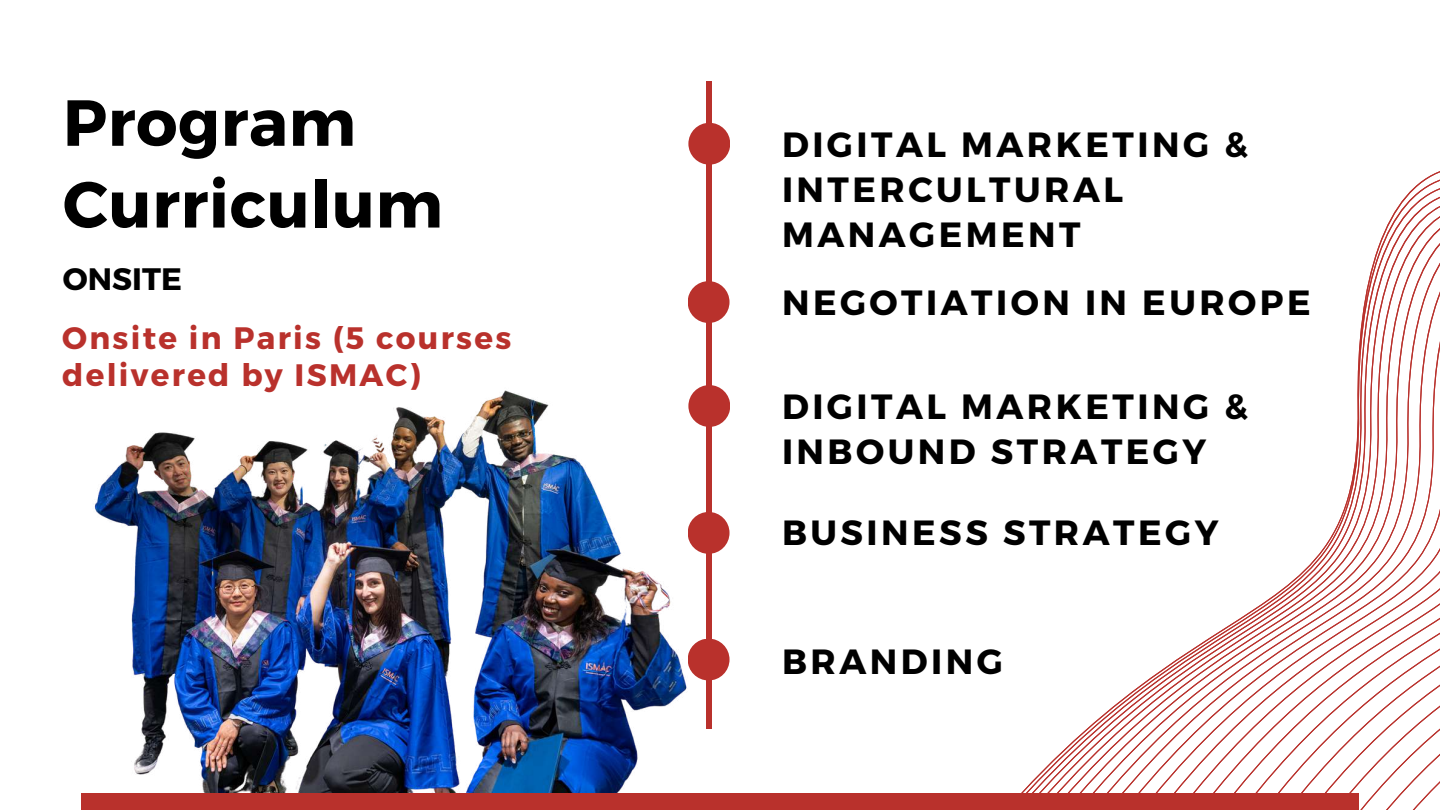
<style>
.page{position:relative;width:1440px;height:810px;background:#fff}
.page>*{position:absolute;margin:0;border:0;box-sizing:border-box;transform-origin:0 0}
.t1{font:700 65px/81.8px "Montserrat";letter-spacing:.01em;color:#000}
.t2{font:700 35px/45px "Montserrat";letter-spacing:.1em;color:#000}
.t3{font:700 31px/36.8px "Montserrat";letter-spacing:.075em;color:#b9312c}
.t4{font:700 31px "Montserrat";color:#000}
</style>
<div class="page">
<img style="left:94px;top:385px;width:612px;height:408px">
<div style="left:706px;top:81px;width:6px;height:648px;background:#b9312c"></div>
<div style="left:688px;top:123px;width:42px;height:42px;background:#b9312c;border-radius:50%"></div>
<div style="left:688px;top:281px;width:42px;height:42px;background:#b9312c;border-radius:50%"></div>
<div style="left:688px;top:385px;width:42px;height:42px;background:#b9312c;border-radius:50%"></div>
<div style="left:688px;top:512px;width:42px;height:42px;background:#b9312c;border-radius:50%"></div>
<div style="left:81px;top:793px;width:1278px;height:17px;background:#b9312c"></div>
<div style="left:688px;top:639px;width:42px;height:41px;background:#b9312c;border-radius:50%"></div>
<svg style="left:1021px;top:171px;width:419px;height:639px"></svg>
<h1 class="t1" style="left:63px;top:79px;width:382px">Program<br>Curriculum</h1>
<p class="t4" style="left:63px;top:259px;width:120px">ONSITE</p>
<p class="t3" style="left:62px;top:318px;width:451px">Onsite in Paris (5 courses delivered by ISMAC)</p>
<p class="t2" style="left:782px;top:120px;width:468px">DIGITAL MARKETING &amp;<br>INTERCULTURAL<br>MANAGEMENT</p>
<p class="t2" style="left:782px;top:279px;width:530px">NEGOTIATION IN EUROPE</p>
<p class="t2" style="left:782px;top:383px;width:468px">DIGITAL MARKETING &amp;<br>INBOUND STRATEGY</p>
<p class="t2" style="left:782px;top:508px;width:438px">BUSINESS STRATEGY</p>
<p class="t2" style="left:782px;top:637px;width:222px">BRANDING</p>
</div>
